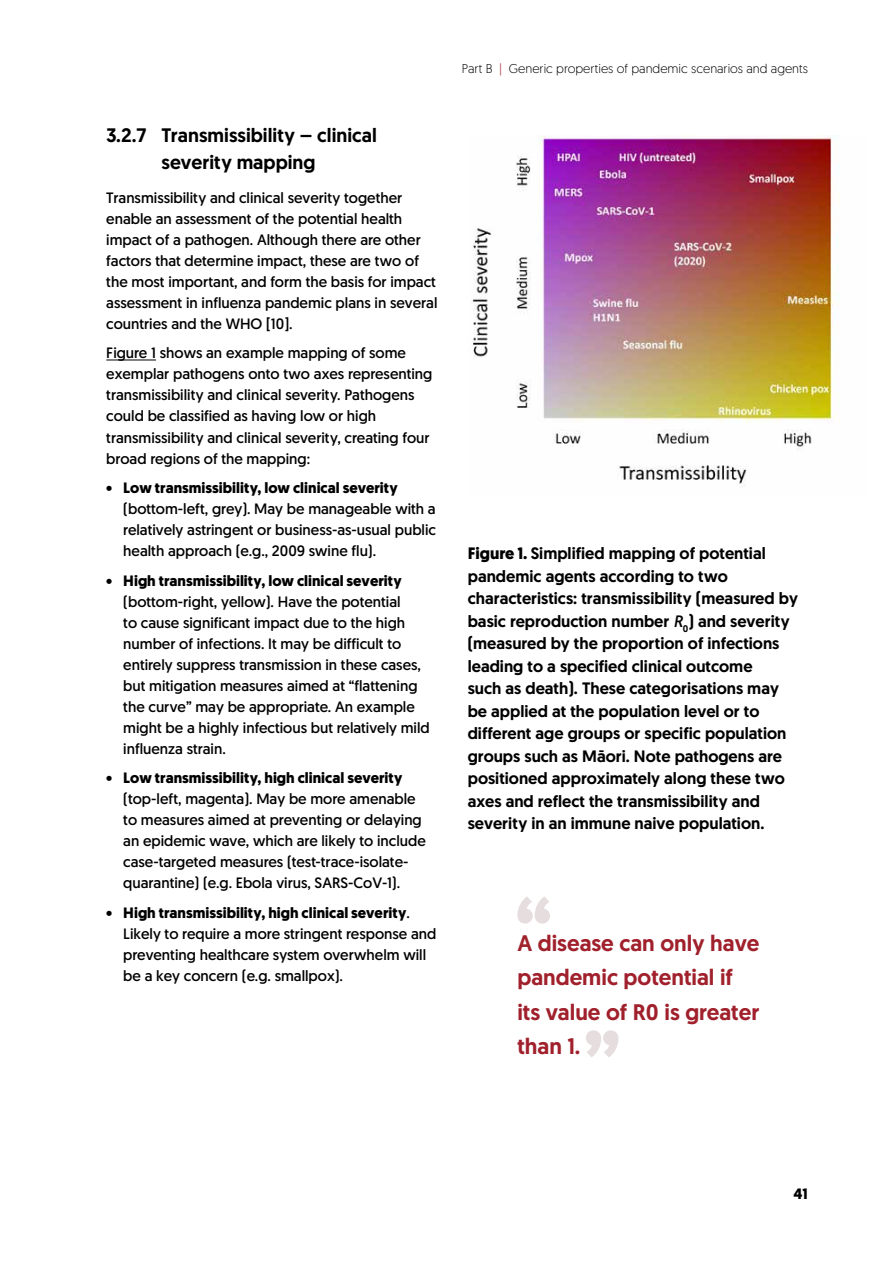
<style>
.page{position:relative;width:893px;height:1263px;background:#fff}
.page>*{position:absolute;margin:0;border:0;box-sizing:border-box;transform-origin:0 0}
.Pull_quote{font:500 22.5px/34.5px "Geomanist";color:#a0202c}
.Heading_3_numbered{font:500 19.5px/27px "Geomanist";color:#000;text-align:center}
.t1{font:500 16.5px/22.5px "Geomanist";color:#000}
.Body{font:15px/21px "Geomanist";color:#000}
.t2{font:700 15px "Geomanist";color:#000}
.t3{font:300 12.75px "Geomanist";color:#000}
.s1{font-weight:700}
.s2{color:#a0202c}
.s3{font-weight:400;font-style:italic}
</style>
<div class="page">
<hr style="left:106px;top:360px;width:50px;height:1px;background:#000">
<img style="left:472px;top:136px;width:365px;height:351px">
<svg style="left:517px;top:896px;width:33px;height:27px"></svg>
<svg style="left:586px;top:1030px;width:32px;height:27px"></svg>
<h4 class="Heading_3_numbered" style="left:106px;top:122px;width:272px">3.2.7 Transmissibility – clinical severity mapping</h4>
<p class="Body" style="left:106px;top:187px;width:333px">Transmissibility and clinical severity together enable an assessment of the potential health impact of a pathogen. Although there are other factors that determine impact, these are two of the most important, and form the basis for impact assessment in influenza pandemic plans in several countries and the WHO [10].</p>
<p class="Body" style="left:106px;top:342px;width:328px">Figure 1 shows an example mapping of some exemplar pathogens onto two axes representing transmissibility and clinical severity. Pathogens could be classified as having low or high transmissibility and clinical severity, creating four broad regions of the mapping:</p>
<p class="Body" style="left:123px;top:477px;width:314px;text-indent:-17px">• <span class="s1">Low transmissibility, low clinical severity </span>(bottom-left, grey). May be manageable with a relatively astringent or business-as-usual public health approach (e.g., 2009 swine flu).</p>
<p class="Body" style="left:123px;top:569px;width:308px;text-indent:-17px">• <span class="s1">High transmissibility, low clinical severity </span>(bottom-right, yellow). Have the potential<br>to cause significant impact due to the high number of infections. It may be difficult to entirely suppress transmission in these cases, but mitigation measures aimed at “flattening the curve” may be appropriate. An example might be a highly infectious but relatively mild influenza strain.</p>
<p class="Body" style="left:123px;top:767px;width:304px;text-indent:-17px">• <span class="s1">Low transmissibility, high clinical severity </span>(top-left, magenta). May be more amenable to measures aimed at preventing or delaying an epidemic wave, which are likely to include case-targeted measures (test-trace-isolate&shy;quarantine) (e.g. Ebola virus, SARS-CoV-1).</p>
<p class="Body" style="left:123px;top:901px;width:315px;text-indent:-17px">• <span class="s1">High transmissibility, high clinical severity</span>.<br>Likely to require a more stringent response and preventing healthcare system overwhelm will be a key concern (e.g. smallpox).</p>
<p class="t3" style="left:462px;top:61px;width:348px">Part B <span class="s2">|</span> Generic properties of pandemic scenarios and agents</p>
<p class="t1" style="left:468px;top:542px;width:332px"><span class="s1">Figure 1.</span> Simplified mapping of potential pandemic agents according to two characteristics: transmissibility (measured by basic reproduction number <span class="s3">R</span><sub>0</sub>) and severity (measured by the proportion of infections leading to a specified clinical outcome<br>such as death). These categorisations may be applied at the population level or to different age groups or specific population groups such as Māori. Note pathogens are positioned approximately along these two axes and reflect the transmissibility and severity in an immune naive population.</p>
<p class="Pull_quote" style="left:517px;top:925px;width:244px">A disease can only have pandemic potential if its value of R0 is greater than 1.</p>
<p class="t2" style="left:794px;top:1184px;width:16px">41</p>
</div>
